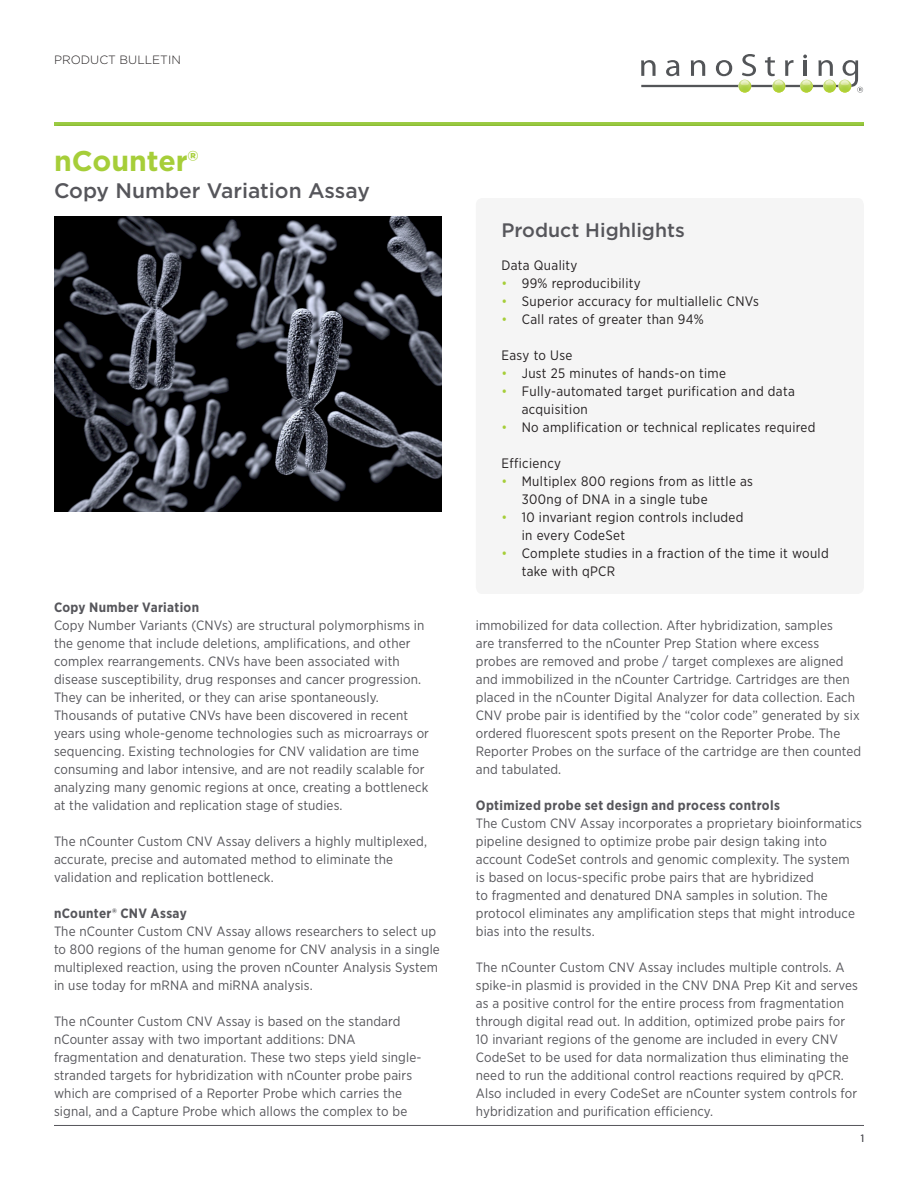
<style>
.page{position:relative;width:918px;height:1188px;background:#fff}
.page>*{position:absolute;margin:0;border:0;box-sizing:border-box;transform-origin:0 0}
.Heading_1{font:700 28.5px "Gotham";color:#a6ce39}
.Heading_1-2{font:500 21px "Gotham";color:#56565b}
.Heading_1-3{font:500 19.5px "Gotham";color:#56565b}
.Sidebar_bullets{font:13.65px/18px "Gotham Narrow";letter-spacing:.025em;color:#231f20}
.Body_Text{font:13.5px/18px "Gotham Narrow";letter-spacing:.01em;color:#56565b}
.t1{font:300 12px "Gotham";color:#231f20}
.t2{font:10.5px "Gotham Narrow";color:#56565b}
.s1{font-weight:700}
.s2{color:#a6ce39}
</style>
<div class="page">
<div style="left:52px;top:122px;width:813px;height:6px;background:#231f20;opacity:.1"></div>
<hr style="left:54px;top:1125px;width:810px;height:1px;background:#56565b">
<img style="left:54px;top:216px;width:387px;height:295px">
<svg style="left:641px;top:54px;width:222px;height:39px"></svg>
<p class="t1" style="left:54px;top:52px;width:128px">PRODUCT BULLETIN</p>
<p class="Heading_1" style="left:54px;top:142px;width:146px">nCounter®</p>
<p class="Heading_1-2" style="left:54px;top:177px;width:317px">Copy Number Variation Assay</p>
<p class="Body_Text" style="left:54px;top:598px;width:377px"><span class="s1">Copy Number Variation<br></span>Copy Number Variants (CNVs) are structural polymorphisms in the genome that include deletions, amplifications, and other complex rearrangements. CNVs have been associated with disease susceptibility, drug responses and cancer progression.<br>They can be inherited, or they can arise spontaneously.<br>Thousands of putative CNVs have been discovered in recent years using whole-genome technologies such as microarrays or sequencing. Existing technologies for CNV validation are time consuming and labor intensive, and are not readily scalable for analyzing many genomic regions at once, creating a bottleneck at the validation and replication stage of studies.</p>
<p class="Body_Text" style="left:54px;top:832px;width:375px">The nCounter Custom CNV Assay delivers a highly multiplexed, accurate, precise and automated method to eliminate the validation and replication bottleneck.</p>
<p class="Body_Text" style="left:54px;top:904px;width:387px"><span class="s1">nCounter® CNV Assay<br></span>The nCounter Custom CNV Assay allows researchers to select up to 800 regions of the human genome for CNV analysis in a single multiplexed reaction, using the proven nCounter Analysis System in use today for mRNA and miRNA analysis.</p>
<p class="Body_Text" style="left:54px;top:1012px;width:369px">The nCounter Custom CNV Assay is based on the standard nCounter assay with two important additions: DNA fragmentation and denaturation. These two steps yield single&shy;stranded targets for hybridization with nCounter probe pairs which are comprised of a Reporter Probe which carries the signal, and a Capture Probe which allows the complex to be</p>
<p class="Heading_1-3" style="left:502px;top:217px;width:185px">Product Highlights</p>
<p class="Sidebar_bullets" style="left:502px;top:256px;width:77px">Data Quality</p>
<p class="Sidebar_bullets" style="left:502px;top:274px;width:141px"><span class="s2">•</span> 99% reproducibility</p>
<p class="Sidebar_bullets" style="left:502px;top:292px;width:259px"><span class="s2">•</span> Superior accuracy for multiallelic CNVs</p>
<p class="Sidebar_bullets" style="left:502px;top:310px;width:204px"><span class="s2">•</span> Call rates of greater than 94%</p>
<p class="Sidebar_bullets" style="left:502px;top:346px;width:72px">Easy to Use</p>
<p class="Sidebar_bullets" style="left:502px;top:364px;width:226px"><span class="s2">•</span> Just 25 minutes of hands-on time</p>
<p class="Sidebar_bullets" style="left:522px;top:382px;width:275px;text-indent:-20px"><span class="s2">•</span> Fully-automated target purification and data acquisition</p>
<p class="Sidebar_bullets" style="left:502px;top:418px;width:316px"><span class="s2">•</span> No amplification or technical replicates required</p>
<p class="Sidebar_bullets" style="left:502px;top:454px;width:61px">Efficiency</p>
<p class="Sidebar_bullets" style="left:522px;top:472px;width:233px;text-indent:-20px"><span class="s2">•</span> Multiplex 800 regions from as little as<br>300ng of DNA in a single tube</p>
<p class="Sidebar_bullets" style="left:522px;top:508px;width:223px;text-indent:-20px"><span class="s2">•</span> 10 invariant region controls included in every CodeSet</p>
<p class="Sidebar_bullets" style="left:522px;top:544px;width:309px;text-indent:-20px"><span class="s2">•</span> Complete studies in a fraction of the time it would take with qPCR</p>
<p class="Body_Text" style="left:476px;top:616px;width:387px">immobilized for data collection. After hybridization, samples<br>are transferred to the nCounter Prep Station where excess probes are removed and probe / target complexes are aligned and immobilized in the nCounter Cartridge. Cartridges are then placed in the nCounter Digital Analyzer for data collection. Each CNV probe pair is identified by the “color code” generated by six ordered fluorescent spots present on the Reporter Probe. The Reporter Probes on the surface of the cartridge are then counted and tabulated.</p>
<p class="Body_Text" style="left:476px;top:796px;width:388px"><span class="s1">Optimized probe set design and process controls<br></span>The Custom CNV Assay incorporates a proprietary bioinformatics pipeline designed to optimize probe pair design taking into account CodeSet controls and genomic complexity. The system<br>is based on locus-specific probe pairs that are hybridized<br>to fragmented and denatured DNA samples in solution. The protocol eliminates any amplification steps that might introduce bias into the results.</p>
<p class="Body_Text" style="left:476px;top:958px;width:384px">The nCounter Custom CNV Assay includes multiple controls. A spike-in plasmid is provided in the CNV DNA Prep Kit and serves as a positive control for the entire process from fragmentation through digital read out. In addition, optimized probe pairs for 10 invariant regions of the genome are included in every CNV CodeSet to be used for data normalization thus eliminating the need to run the additional control reactions required by qPCR.<br>Also included in every CodeSet are nCounter system controls for hybridization and purification efficiency.</p>
<p class="t2" style="left:861px;top:1132px;width:5px">1</p>
</div>
